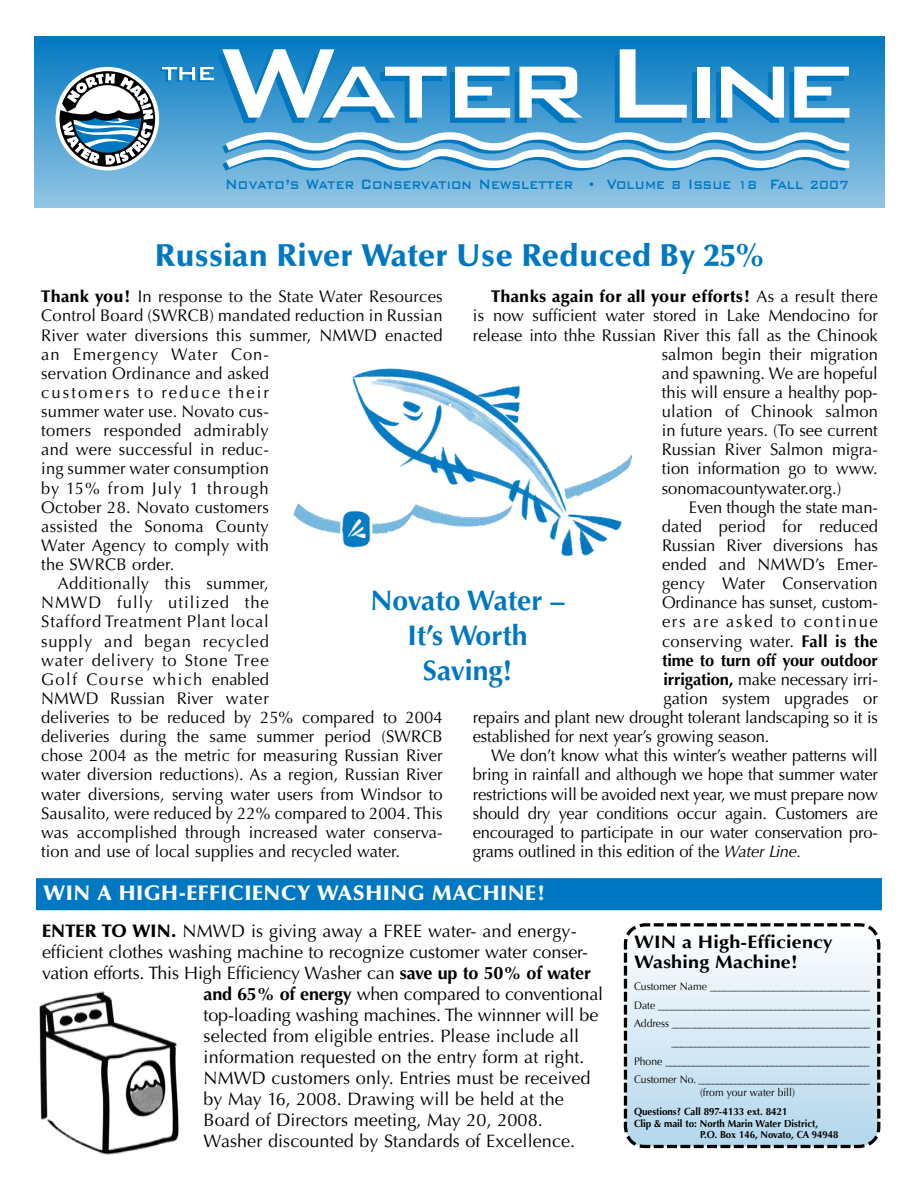
<style>
.page{position:relative;width:918px;height:1188px;background:#fff}
.page>*{position:absolute;margin:0;border:0;box-sizing:border-box;transform-origin:0 0}
.t1{font:900 31.5px "Optima LT Std";letter-spacing:.01em;color:#0078c1}
.t2{font:700 28.35px/35.1px "Optima LT Std";color:#0078c1;text-align:center}
.t3{font:900 21px "Optima LT Std";letter-spacing:.025em;color:#fff}
.t4{font:500 18.15px "Bank Gothic BT";letter-spacing:.005em;color:#0078c1;scale:.8 1}
.t5{font:18px "Optima LT Std";letter-spacing:.005em;color:#000}
.t6{font:18px "Optima LT Std";letter-spacing:-.015em;color:#000}
.t7{font:700 18px/20.2px "Optima";letter-spacing:.01em;color:#000;scale:1.1 1}
.t8{font:900 18px "Optima LT Std";color:#000}
.t9{font:16.8px "Optima LT Std";letter-spacing:.005em;color:#000}
.t10{font:16.8px "Optima LT Std";letter-spacing:-.015em;color:#000}
.t11{font:16.8px "Optima LT Std";letter-spacing:.05em;color:#000}
.t12{font:900 16.8px "Optima LT Std";letter-spacing:.015em;color:#000}
.t13{font:16.8px "Optima LT Std";letter-spacing:.065em;color:#000}
.t14{font:16.8px "Optima LT Std";letter-spacing:.025em;color:#000}
.t15{font:700 16.8px "Optima LT Std";letter-spacing:-.01em;color:#000}
.t16{font:16.8px "Optima LT Std";letter-spacing:.125em;color:#000}
.t17{font:16.8px "Optima LT Std";letter-spacing:.09em;color:#000}
.t18{font:16.8px "Optima LT Std";letter-spacing:.1em;color:#000}
.t19{font:16.8px "Optima LT Std";letter-spacing:.06em;color:#000}
.t20{font:10.95px/18.6px "Optima";color:#000;text-align:right;scale:.95 1}
.t21{font:700 10.35px "Optima";letter-spacing:-.005em;color:#000;scale:.95 1}
.t22{font:700 10.2px/11.7px "Optima";letter-spacing:-.005em;color:#000;scale:.95 1}
.s1{font-size:13.05px}
.s2{font-size:15.6px}
.s3{font-size:15.9px}
.s4{font-weight:900}
.s5{font-weight:400}
.s6{font-weight:700}
.s7{font-style:italic}
.s8{font-size:10.35px}
</style>
<div class="page">
<div style="left:34px;top:36px;width:851px;height:172px;background:linear-gradient(to bottom,#0279c2,#94c6e5)"></div>
<svg style="left:60px;top:49px;width:797px;height:126px"></svg>
<img style="left:294px;top:368px;width:337px;height:187px">
<img style="left:39px;top:991px;width:140px;height:164px">
<svg style="left:623px;top:923px;width:258px;height:226px"></svg>
<div style="left:36px;top:878px;width:846px;height:32px;background:#0078c1"></div>
<p class="t4" style="left:225px;top:174px;width:781px">Novato’s Water Conservation Newsletter <span class="s1">•</span> Volume <span class="s2">8</span> Issue <span class="s2">18</span> Fall <span class="s3">2007</span></p>
<h1 class="t1" style="left:155px;top:237px;width:610px">Russian River Water Use Reduced By 25%</h1>
<p class="t9" style="left:41px;top:287px;width:403px"><span class="s4">Thank you!</span> In response to the State Water Resources</p>
<p class="t9" style="left:41px;top:306px;width:403px">Control Board (SWRCB) mandated reduction in Russian</p>
<p class="t9" style="left:41px;top:325px;width:403px">River water diversions this summer, NMWD enacted</p>
<p class="t19" style="left:41px;top:344px;width:229px">an Emergency Water Con-</p>
<p class="t9" style="left:41px;top:363px;width:229px">servation Ordinance and asked</p>
<p class="t16" style="left:41px;top:382px;width:229px">customers to reduce their</p>
<p class="t9" style="left:41px;top:402px;width:229px">summer water use. Novato cus-</p>
<p class="t14" style="left:41px;top:421px;width:229px">tomers responded admirably</p>
<p class="t9" style="left:41px;top:440px;width:229px">and were successful in reduc-</p>
<p class="t9" style="left:41px;top:459px;width:229px">ing summer water consumption</p>
<p class="t13" style="left:41px;top:478px;width:229px">by 15% from July 1 through</p>
<p class="t9" style="left:41px;top:497px;width:229px">October 28. Novato customers</p>
<p class="t9" style="left:41px;top:516px;width:229px">assisted the Sonoma County</p>
<p class="t9" style="left:41px;top:535px;width:229px">Water Agency to comply with</p>
<p class="t9" style="left:41px;top:555px;width:134px">the SWRCB order.</p>
<p class="t9" style="left:58px;top:574px;width:212px">Additionally this summer,</p>
<p class="t13" style="left:41px;top:593px;width:229px">NMWD fully utilized the</p>
<p class="t11" style="left:41px;top:612px;width:229px">Stafford Treatment Plant local</p>
<p class="t11" style="left:41px;top:631px;width:229px">supply and began recycled</p>
<p class="t11" style="left:41px;top:650px;width:229px">water delivery to Stone Tree</p>
<p class="t17" style="left:41px;top:669px;width:229px">Golf Course which enabled</p>
<p class="t9" style="left:41px;top:688px;width:229px">NMWD Russian River water</p>
<p class="t9" style="left:41px;top:708px;width:403px">deliveries to be reduced by 25% compared to 2004</p>
<p class="t9" style="left:41px;top:727px;width:403px">deliveries during the same summer period (SWRCB</p>
<p class="t9" style="left:41px;top:746px;width:403px">chose 2004 as the metric for measuring Russian River</p>
<p class="t9" style="left:41px;top:765px;width:403px">water diversion reductions). As a region, Russian River</p>
<p class="t9" style="left:41px;top:784px;width:403px">water diversions, serving water users from Windsor to</p>
<p class="t9" style="left:41px;top:803px;width:403px">Sausalito, were reduced by 22% compared to 2004. This</p>
<p class="t9" style="left:41px;top:822px;width:403px">was accomplished through increased water conserva-</p>
<p class="t9" style="left:41px;top:841px;width:360px">tion and use of local supplies and recycled water.</p>
<p class="t12" style="left:491px;top:287px;width:388px">Thanks again for all your efforts! <span class="s5">As a result there</span></p>
<p class="t9" style="left:473px;top:306px;width:407px">is now sufficient water stored in Lake Mendocino for</p>
<p class="t9" style="left:473px;top:325px;width:407px">release into thhe Russian River this fall as the Chinook</p>
<p class="t9" style="left:662px;top:344px;width:218px">salmon begin their migration</p>
<p class="t9" style="left:662px;top:363px;width:217px">and spawning. We are hopeful</p>
<p class="t9" style="left:662px;top:382px;width:217px">this will ensure a healthy pop-</p>
<p class="t9" style="left:662px;top:402px;width:218px">ulation of Chinook salmon</p>
<p class="t9" style="left:662px;top:421px;width:218px">in future years. (To see current</p>
<p class="t9" style="left:662px;top:440px;width:217px">Russian River Salmon migra-</p>
<p class="t9" style="left:662px;top:459px;width:218px">tion information go to www.</p>
<p class="t9" style="left:662px;top:478px;width:181px">sonomacountywater.org.)</p>
<p class="t9" style="left:689px;top:497px;width:190px">Even though the state man-</p>
<p class="t9" style="left:662px;top:516px;width:218px">dated period for reduced</p>
<p class="t9" style="left:662px;top:535px;width:217px">Russian River diversions has</p>
<p class="t9" style="left:662px;top:555px;width:217px">ended and NMWD’s Emer-</p>
<p class="t9" style="left:662px;top:574px;width:217px">gency Water Con- servation</p>
<p class="t9" style="left:662px;top:593px;width:217px">Ordinance has sunset, custom-</p>
<p class="t18" style="left:662px;top:612px;width:217px">ers are asked to continue</p>
<p class="t9" style="left:662px;top:631px;width:217px">conserving water. <span class="s6">Fall is the</span></p>
<p class="t15" style="left:662px;top:650px;width:217px">time to turn off your outdoor</p>
<p class="t9" style="left:664px;top:669px;width:216px"><span class="s6">irrigation,</span> make necessary irri-</p>
<p class="t9" style="left:664px;top:688px;width:216px">gation system up---grades or</p>
<p class="t9" style="left:473px;top:708px;width:407px">repairs and plant new drought tolerant landscaping so it is</p>
<p class="t9" style="left:473px;top:727px;width:298px">established for next year’s growing season.</p>
<p class="t10" style="left:491px;top:746px;width:388px">We don’t know what this winter’s weather patterns will</p>
<p class="t10" style="left:473px;top:765px;width:407px">bring in rainfall and although we hope that summer water</p>
<p class="t10" style="left:473px;top:784px;width:407px">restrictions will be avoided next year, we must prepare now</p>
<p class="t10" style="left:473px;top:803px;width:406px">should dry year conditions occur again. Customers are</p>
<p class="t10" style="left:473px;top:822px;width:407px">encouraged to participate in our water conservation pro-</p>
<p class="t10" style="left:473px;top:841px;width:330px">grams outlined in this edition of the <span class="s7">Water Line.</span></p>
<h2 class="t2" style="left:370px;top:584px;width:196px">Novato Water –<br>It’s Worth<br>Saving!</h2>
<p class="t3" style="left:44px;top:881px;width:504px">WIN a High-Efficiency Washing Machine!</p>
<p class="t8" style="left:42px;top:920px;width:35px">Enter</p>
<p class="t5" style="left:102px;top:920px;width:475px"><span class="s4">to win.</span> NMWD is giving away a FREE water- and energy-</p>
<p class="t5" style="left:42px;top:941px;width:548px">efficient clothes washing machine to recognize customer water conser-</p>
<p class="t5" style="left:42px;top:962px;width:551px">vation efforts. This High Efficiency Washer can <span class="s6">save up to 50% of water</span></p>
<p class="t6" style="left:204px;top:983px;width:401px"><span class="s6">and 65% of energy</span> when compared to conventional</p>
<p class="t5" style="left:204px;top:1004px;width:397px">top-loading washing machines. The winnner will be</p>
<p class="t5" style="left:204px;top:1025px;width:377px">selected from eligible entries. Please include all</p>
<p class="t5" style="left:204px;top:1046px;width:382px">information requested on the entry form at right.</p>
<p class="t5" style="left:204px;top:1067px;width:388px">NMWD customers only. Entries must be received</p>
<p class="t5" style="left:204px;top:1088px;width:362px">by May 16, 2008. Drawing will be held at the</p>
<p class="t5" style="left:204px;top:1109px;width:341px">Board of Directors meeting, May 20, 2008.</p>
<p class="t5" style="left:204px;top:1130px;width:373px">Washer discounted by Standards of Excellence.</p>
<p class="t7" style="left:634px;top:932px;width:182px">WIN a High-Efficiency<br>Washing Machine!</p>
<p class="t20" style="left:634px;top:977px;width:250px">Customer Name _________________________________ Date _____________________________________________ Address __________________________________________ __________________________________________<br>Phone ____________________________________________ Customer No. _____________________________________</p>
<p class="t20" style="left:700px;top:1084px;width:101px">(from your water bill)</p>
<p class="t21" style="left:634px;top:1106px;width:163px">Questions? Call 897-4133 ext. 8421</p>
<p class="t22" style="left:700px;top:1118px;width:147px;text-indent:-66px"><span class="s8">Clip &amp; mail to:</span> North Marin Water District,<br>P.O. Box 146, Novato, CA 94948</p>
</div>
